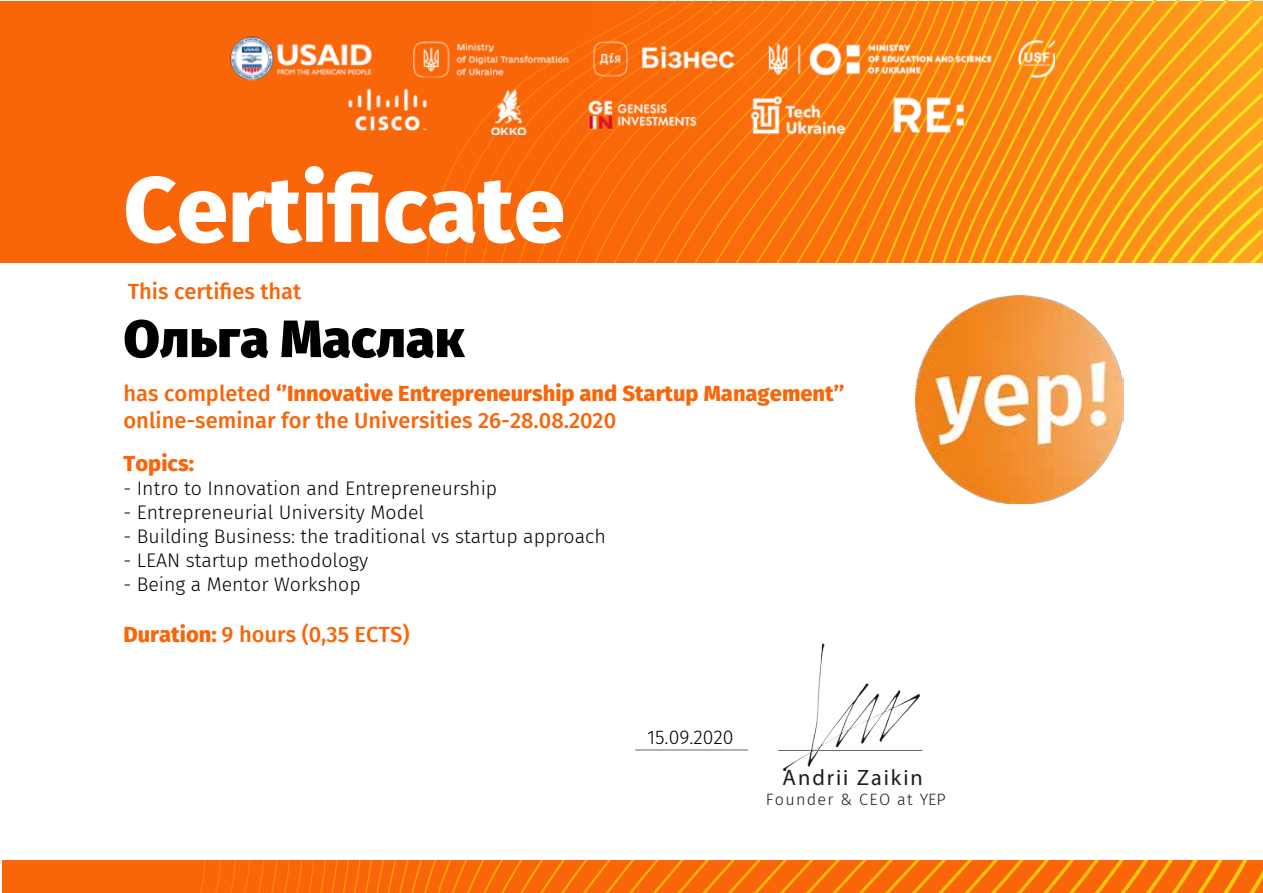
<style>
.page{position:relative;width:1263px;height:893px;background:#fff}
.page>*{position:absolute;margin:0;border:0;box-sizing:border-box;transform-origin:0 0}
.t1{font:800 92.4px "Fira Sans";color:#fff}
.t2{font:900 52.5px "Fira Sans";color:#000}
.t3{font:22.35px "Myriad Pro";letter-spacing:.09em;color:#211c1d}
.t4{font:500 22.05px/27px "Fira Sans";color:#f96509}
.t5{font:800 22.05px "Fira Sans";color:#f96509}
.t6{font:300 19.65px "Fira Sans";color:#000}
.t7{font:300 16.35px "Fira Sans";letter-spacing:.075em;color:#211c1d}
.s1{font-weight:800}
</style>
<div class="page">
<svg style="left:0;top:2px;width:1263px;height:261px;fill:#f96509"></svg>
<div style="left:2px;top:860px;width:1261px;height:33px;background:#f96509"></div>
<svg style="left:1242px;top:0;width:14px;height:263px"></svg>
<svg style="left:1229px;top:1px;width:13px;height:262px"></svg>
<svg style="left:1215px;top:0;width:14px;height:263px"></svg>
<svg style="left:1201px;top:0;width:14px;height:263px"></svg>
<svg style="left:1187px;top:0;width:14px;height:263px"></svg>
<svg style="left:1172px;top:0;width:15px;height:263px"></svg>
<svg style="left:1157px;top:1px;width:15px;height:262px"></svg>
<svg style="left:1142px;top:0;width:15px;height:263px"></svg>
<svg style="left:1126px;top:0;width:16px;height:263px"></svg>
<svg style="left:1110px;top:0;width:16px;height:263px"></svg>
<svg style="left:1094px;top:0;width:16px;height:263px"></svg>
<svg style="left:1076px;top:0;width:18px;height:263px"></svg>
<svg style="left:1058px;top:0;width:18px;height:263px"></svg>
<svg style="left:1001px;top:0;width:20px;height:263px"></svg>
<svg style="left:980px;top:0;width:21px;height:263px"></svg>
<svg style="left:426px;top:0;width:554px;height:263px"></svg>
<svg style="left:200px;top:861px;width:1063px;height:32px"></svg>
<img style="left:778px;top:643px;width:145px;height:128px">
<img style="left:230px;top:28px;width:829px;height:115px">
<hr style="left:635px;top:750px;width:113px;height:1px;background:#686868">
<img style="left:916px;top:296px;width:208px;height:208px">
<h1 class="t1" style="left:124px;top:129px;width:443px">Certificate</h1>
<p class="t4" style="left:128px;top:277px;width:175px">This certifies that</p>
<h2 class="t2" style="left:124px;top:292px;width:342px">Ольга Маслак</h2>
<p class="t4" style="left:124px;top:378px;width:723px">has completed <span class="s1">‘’Innovative Entrepreneurship and Startup Management’’ </span>online-seminar for the Universities 26-28.08.2020</p>
<p class="t5" style="left:124px;top:444px;width:72px">Topics:</p>
<p class="t6" style="left:124px;top:474px;width:375px">- Intro to Innovation and Entrepreneurship</p>
<p class="t6" style="left:124px;top:498px;width:302px">- Entrepreneurial University Model</p>
<p class="t6" style="left:124px;top:522px;width:484px">- Building Business: the traditional vs startup approach</p>
<p class="t6" style="left:124px;top:546px;width:246px">- LEAN startup methodology</p>
<p class="t6" style="left:124px;top:570px;width:239px">- Being a Mentor Workshop</p>
<p class="t4" style="left:124px;top:620px;width:288px"><span class="s1">Duration:</span> 9 hours (0,35 ECTS)</p>
<p class="t6" style="left:647px;top:724px;width:88px">15.09.2020</p>
<p class="t3" style="left:783px;top:763px;width:142px">Andrii Zaikin</p>
<p class="t7" style="left:766px;top:788px;width:181px">Founder &amp; CEO at YEP</p>
</div>
